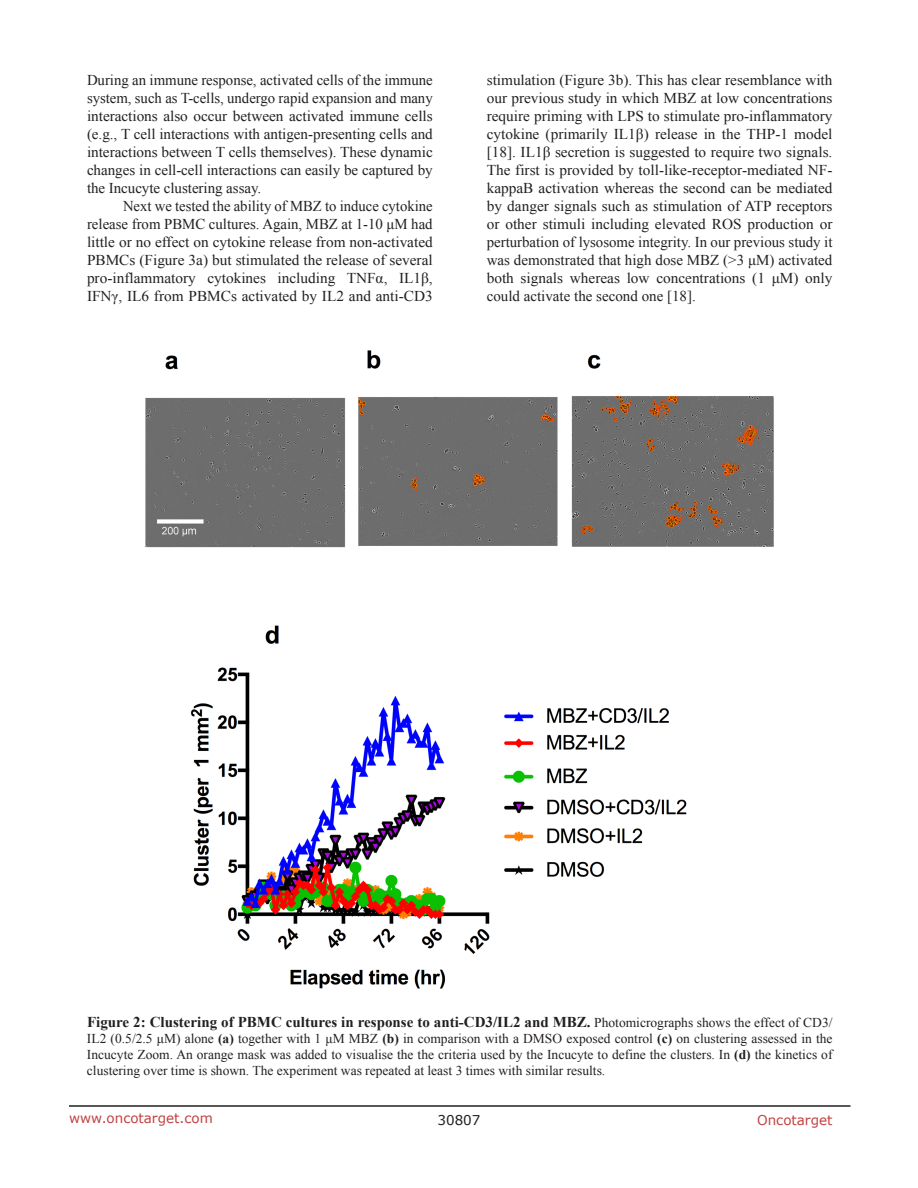
<style>
.page{position:relative;width:918px;height:1188px;background:#fff}
.page>*{position:absolute;margin:0;border:0;box-sizing:border-box;transform-origin:0 0}
.t1{font:15px/18px "Times New Roman";color:#231f20;text-align:justify}
.t2{font:700 15px "Times New Roman";color:#231f20}
.t3{font:13.5px/16.2px "Times New Roman";color:#231f20;text-align:justify}
.t4{font:13.5px "Verdana";color:#c24141}
.t5{font:13.5px "Verdana";color:#231f20}
.s1{font-weight:400;font-size:13.5px}
.s2{font-weight:700}
</style>
<div class="page">
<hr style="left:69px;top:1105px;width:781px;height:2px;background:#231f20">
<img style="left:145px;top:350px;width:629px;height:639px">
<p class="t1" style="left:87px;top:71px;width:347px">During an immune response, activated cells of the immune system, such as T-cells, undergo rapid expansion and many interactions also occur between activated immune cells (e.g., T cell interactions with antigen-presenting cells and interactions between T cells themselves). These dynamic changes in cell-cell interactions can easily be captured by the Incucyte clustering assay.</p>
<p class="t1" style="left:87px;top:197px;width:347px;text-indent:36px">Next we tested the ability of MBZ to induce cytokine release from PBMC cultures. Again, MBZ at 1-10 μM had little or no effect on cytokine release from non-activated PBMCs (Figure 3a) but stimulated the release of several pro-inflammatory cytokines including TNFα, IL1β, IFNγ, IL6 from PBMCs activated by IL2 and anti-CD3</p>
<p class="t1" style="left:487px;top:71px;width:347px">stimulation (Figure 3b). This has clear resemblance with our previous study in which MBZ at low concentrations require priming with LPS to stimulate pro-inflammatory cytokine (primarily IL1β) release in the THP-1 model [18]. IL1β secretion is suggested to require two signals.<br>The first is provided by toll-like-receptor-mediated NF&shy;kappaB activation whereas the second can be mediated by danger signals such as stimulation of ATP receptors or other stimuli including elevated ROS production or perturbation of lysosome integrity. In our previous study it was demonstrated that high dose MBZ (&gt;3 μM) activated both signals whereas low concentrations (1 μM) only could activate the second one [18].</p>
<p class="t2" style="left:87px;top:1011px;width:747px">Figure 2: Clustering of PBMC cultures in response to anti-CD3/IL2 and MBZ. <span class="s1">Photomicrographs shows the effect of CD3/</span></p>
<p class="t3" style="left:87px;top:1030px;width:747px">IL2 (0.5/2.5 μM) alone <span class="s2">(a)</span> together with 1 μM MBZ <span class="s2">(b)</span> in comparison with a DMSO exposed control <span class="s2">(c)</span> on clustering assessed in the Incucyte Zoom. An orange mask was added to visualise the the criteria used by the Incucyte to define the clusters. In <span class="s2">(d)</span> the kinetics of clustering over time is shown. The experiment was repeated at least 3 times with similar results.</p>
<p class="t4" style="left:69px;top:1109px;width:145px">www.oncotarget.com</p>
<p class="t5" style="left:438px;top:1111px;width:44px">30807</p>
<p class="t4" style="left:757px;top:1111px;width:77px">Oncotarget</p>
</div>
